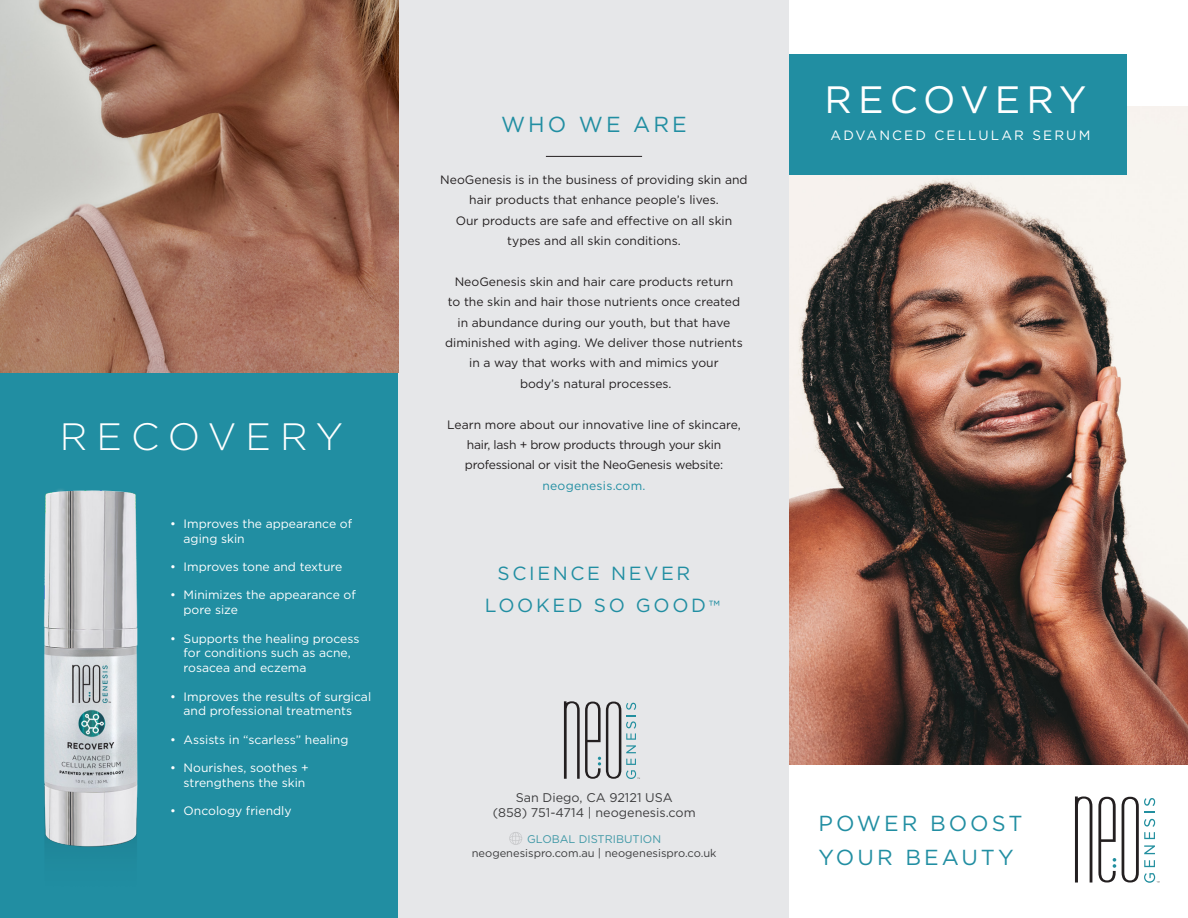
<style>
.page{position:relative;width:1188px;height:918px;background:#fff}
.page>*{position:absolute;margin:0;border:0;box-sizing:border-box;transform-origin:0 0}
.t1{font:38.1px "Gotham";letter-spacing:.16em;color:#fff}
.t2{font:300 38.1px "Gotham";letter-spacing:.24em;color:#fff}
.t3{font:21.75px/34px "Gotham";letter-spacing:.14em;color:#218ea2}
.t4{font:19.05px/32.5px "Gotham";letter-spacing:.14em;color:#218ea2}
.t5{font:13.5px "Gotham";letter-spacing:.16em;color:#fff}
.t6{font:12.6px "Gotham";color:#3e3e3f}
.t7{font:12.15px/20.4px "Gotham";color:#231f20;text-align:center}
.t8{font:12.15px/14.9px "Gotham";color:#fff}
.t9{font:12.15px/20.4px "Gotham";letter-spacing:-.02em;color:#231f20;text-align:center}
.t10{font:11.1px "Gotham";color:#3e3e3f}
.t11{font:11.1px "Gotham";color:#4098a6}
.s1{color:#218ea2}
.s2{font-size:16.2px}
</style>
<div class="page">
<div style="left:0;top:267px;width:398px;height:651px;background:#218ea2"></div>
<div style="left:399px;top:0;width:390px;height:918px;background:#e6e7e9"></div>
<hr style="left:546px;top:156px;width:96px;height:1px;background:#231f20">
<img style="left:0;top:0;width:398px;height:373px">
<img style="left:790px;top:107px;width:398px;height:657px">
<div style="left:790px;top:54px;width:337px;height:121px;background:#218ea2"></div>
<img style="left:44px;top:489px;width:94px;height:358px">
<svg style="left:1075px;top:796px;width:17px;height:87px"></svg>
<svg style="left:1098px;top:797px;width:18px;height:86px"></svg>
<svg style="left:1122px;top:797px;width:37px;height:86px"></svg>
<svg style="left:509px;top:832px;width:13px;height:13px"></svg>
<svg style="left:564px;top:701px;width:76px;height:78px"></svg>
<p class="t2" style="left:60px;top:412px;width:285px">RECOVERY</p>
<p class="t8" style="left:184px;top:516px;width:170px;text-indent:-14px">• Improves the appearance of aging skin</p>
<p class="t8" style="left:170px;top:559px;width:174px">• Improves tone and texture</p>
<p class="t8" style="left:184px;top:587px;width:174px;text-indent:-14px">• Minimizes the appearance of pore size</p>
<p class="t8" style="left:184px;top:631px;width:177px;text-indent:-14px">• Supports the healing process for conditions such as acne, rosacea and eczema</p>
<p class="t8" style="left:170px;top:689px;width:203px;text-align:center">• Improves the results of surgical and professional treatments</p>
<p class="t8" style="left:170px;top:732px;width:180px">• Assists in “scarless” healing</p>
<p class="t8" style="left:170px;top:760px;width:140px;text-align:right">• Nourishes, soothes + strengthens the skin</p>
<p class="t8" style="left:170px;top:803px;width:123px">• Oncology friendly</p>
<p class="t3" style="left:501px;top:107px;width:187px">WHO WE ARE</p>
<p class="t7" style="left:440px;top:169px;width:309px">NeoGenesis is in the business of providing skin and hair products that enhance people’s lives.<br>Our products are safe and effective on all skin types and all skin conditions.</p>
<p class="t7" style="left:445px;top:271px;width:299px">NeoGenesis skin and hair care products return<br>to the skin and hair those nutrients once created in abundance during our youth, but that have diminished with aging. We deliver those nutrients in a way that works with and mimics your<br>body’s natural processes.</p>
<p class="t9" style="left:447px;top:414px;width:295px">Learn more about our innovative line of skincare, hair, lash + brow products through your skin professional or visit the NeoGenesis website: <span class="s1">neogenesis.com.</span></p>
<p class="t4" style="left:485px;top:557px;width:237px;text-indent:13px">SCIENCE NEVER<br>LOOKED SO GOOD<span class="s2">™</span></p>
<p class="t6" style="left:516px;top:789px;width:158px">San Diego, CA 92121 USA</p>
<p class="t6" style="left:493px;top:804px;width:205px">(858) 751-4714 | neogenesis.com</p>
<p class="t11" style="left:527px;top:832px;width:135px">GLOBAL DISTRIBUTION</p>
<p class="t10" style="left:472px;top:845px;width:246px">neogenesispro.com.au | neogenesispro.co.uk</p>
<p class="t1" style="left:824px;top:75px;width:263px">RECOVERY</p>
<p class="t5" style="left:831px;top:127px;width:261px">ADVANCED CELLULAR SERUM</p>
<p class="t3" style="left:819px;top:806px;width:205px">POWER BOOST<br>YOUR BEAUTY</p>
</div>
